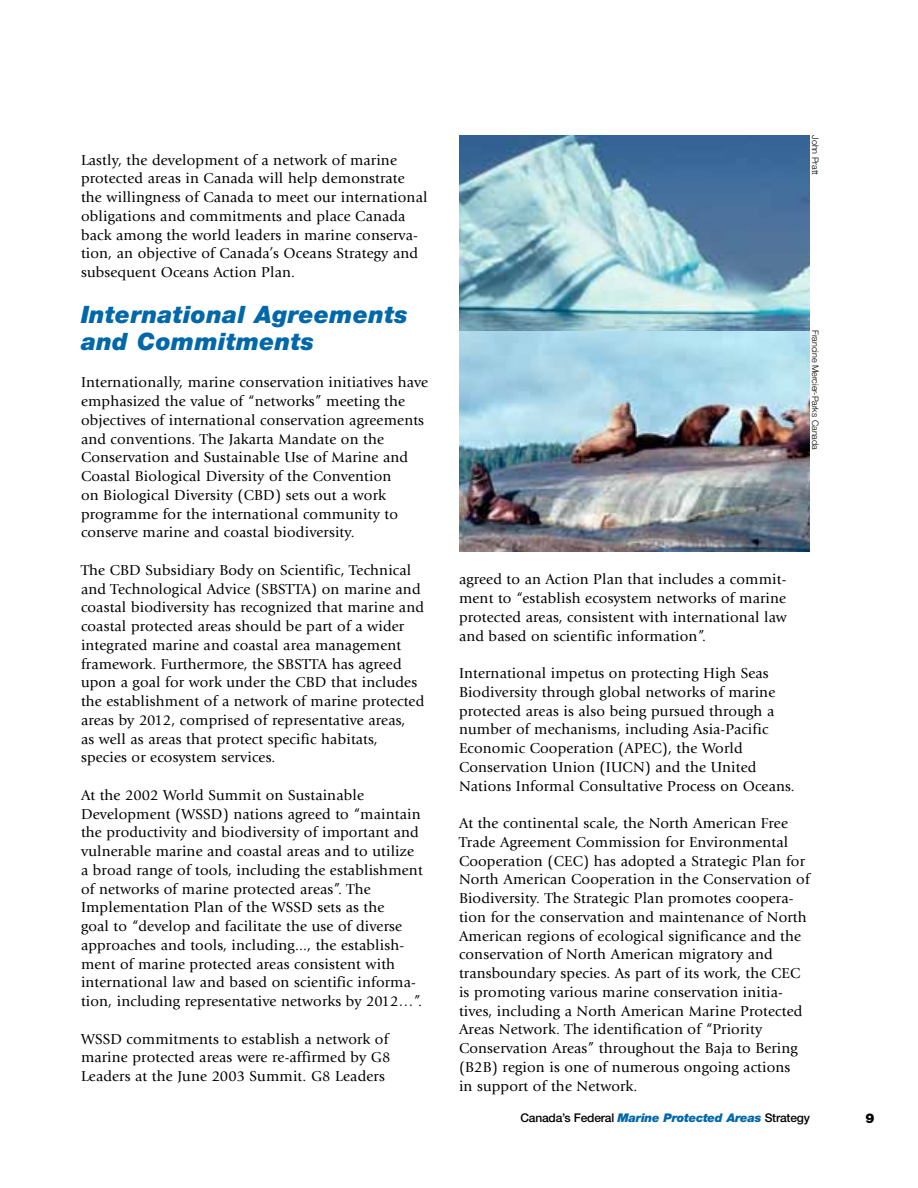
<style>
.page{position:relative;width:918px;height:1188px;background:#fff}
.page>*{position:absolute;margin:0;border:0;box-sizing:border-box;transform-origin:0 0}
.t1{font:italic 900 24px/27px "Helvetica Neue";letter-spacing:.015em;color:#0068a9}
.t2{font:15px/18.8px "Giovanni";letter-spacing:.01em;color:#000}
.t3{font:900 13.5px "Helvetica Neue";color:#000}
.t4{font:500 12px "Helvetica Neue";letter-spacing:-.015em;color:#000}
.t5{font:300 9px "Helvetica Neue";letter-spacing:-.01em;color:#000}
.s1{font-weight:900;font-style:italic;color:#0068a9}
</style>
<div class="page">
<img style="left:459px;top:135px;width:351px;height:197px">
<img style="left:459px;top:332px;width:351px;height:219px">
<p class="t2" style="left:81px;top:152px;width:348px">Lastly, the development of a network of marine protected areas in Canada will help demonstrate the willingness of Canada to meet our international obligations and commitments and place Canada back among the world leaders in marine conserva&shy;tion, an objective of Canada’s Oceans Strategy and subsequent Oceans Action Plan.</p>
<h1 class="t1" style="left:81px;top:303px;width:328px">International Agreements and Commitments</h1>
<p class="t2" style="left:81px;top:374px;width:349px">Internationally, marine conservation initiatives have emphasized the value of “networks” meeting the objectives of international conservation agreements and conventions. The Jakarta Mandate on the Conservation and Sustainable Use of Marine and Coastal Biological Diversity of the Convention<br>on Biological Diversity (CBD) sets out a work programme for the international community to conserve marine and coastal biodiversity.</p>
<p class="t2" style="left:81px;top:562px;width:345px">The CBD Subsidiary Body on Scientific, Technical and Technological Advice (SBSTTA) on marine and coastal biodiversity has recognized that marine and coastal protected areas should be part of a wider integrated marine and coastal area management framework. Furthermore, the SBSTTA has agreed upon a goal for work under the CBD that includes the establishment of a network of marine protected areas by 2012, comprised of representative areas,<br>as well as areas that protect specific habitats, species or ecosystem services.</p>
<p class="t2" style="left:81px;top:787px;width:343px">At the 2002 World Summit on Sustainable Development (WSSD) nations agreed to “maintain the productivity and biodiversity of important and vulnerable marine and coastal areas and to utilize a broad range of tools, including the establishment of networks of marine protected areas”. The Implementation Plan of the WSSD sets as the<br>goal to “develop and facilitate the use of diverse approaches and tools, including..., the establish&shy;ment of marine protected areas consistent with international law and based on scientific informa&shy;tion, including representative networks by 2012…”.</p>
<p class="t2" style="left:81px;top:1031px;width:311px">WSSD commitments to establish a network of marine protected areas were re-affirmed by G8<br>Leaders at the June 2003 Summit. G8 Leaders</p>
<p class="t5" style="left:819px;top:135px;width:41px;rotate:90deg">John Pratt</p>
<p class="t5" style="left:819px;top:330px;width:121px;rotate:90deg">Francine Mercier-Parks Canada</p>
<p class="t2" style="left:459px;top:571px;width:330px;text-align:justify">agreed to an Action Plan that includes a commit&shy;ment to “establish ecosystem networks of marine protected areas, consistent with international law and based on scientific information”.</p>
<p class="t2" style="left:459px;top:665px;width:337px">International impetus on protecting High Seas Biodiversity through global networks of marine protected areas is also being pursued through a number of mechanisms, including Asia-Pacific Economic Cooperation (APEC), the World Conservation Union (IUCN) and the United Nations Informal Consultative Process on Oceans.</p>
<p class="t2" style="left:459px;top:815px;width:352px">At the continental scale, the North American Free Trade Agreement Commission for Environmental Cooperation (CEC) has adopted a Strategic Plan for North American Cooperation in the Conservation of Biodiversity. The Strategic Plan promotes coopera&shy;tion for the conservation and maintenance of North American regions of ecological significance and the conservation of North American migratory and transboundary species. As part of its work, the CEC is promoting various marine conservation initia&shy;tives, including a North American Marine Protected Areas Network. The identification of “Priority Conservation Areas” throughout the Baja to Bering (B2B) region is one of numerous ongoing actions<br>in support of the Network.</p>
<p class="t4" style="left:520px;top:1113px;width:291px">Canada’s Federal <span class="s1">Marine Protected Areas</span> Strategy</p>
<p class="t3" style="left:865px;top:1113px;width:11px">9</p>
</div>
